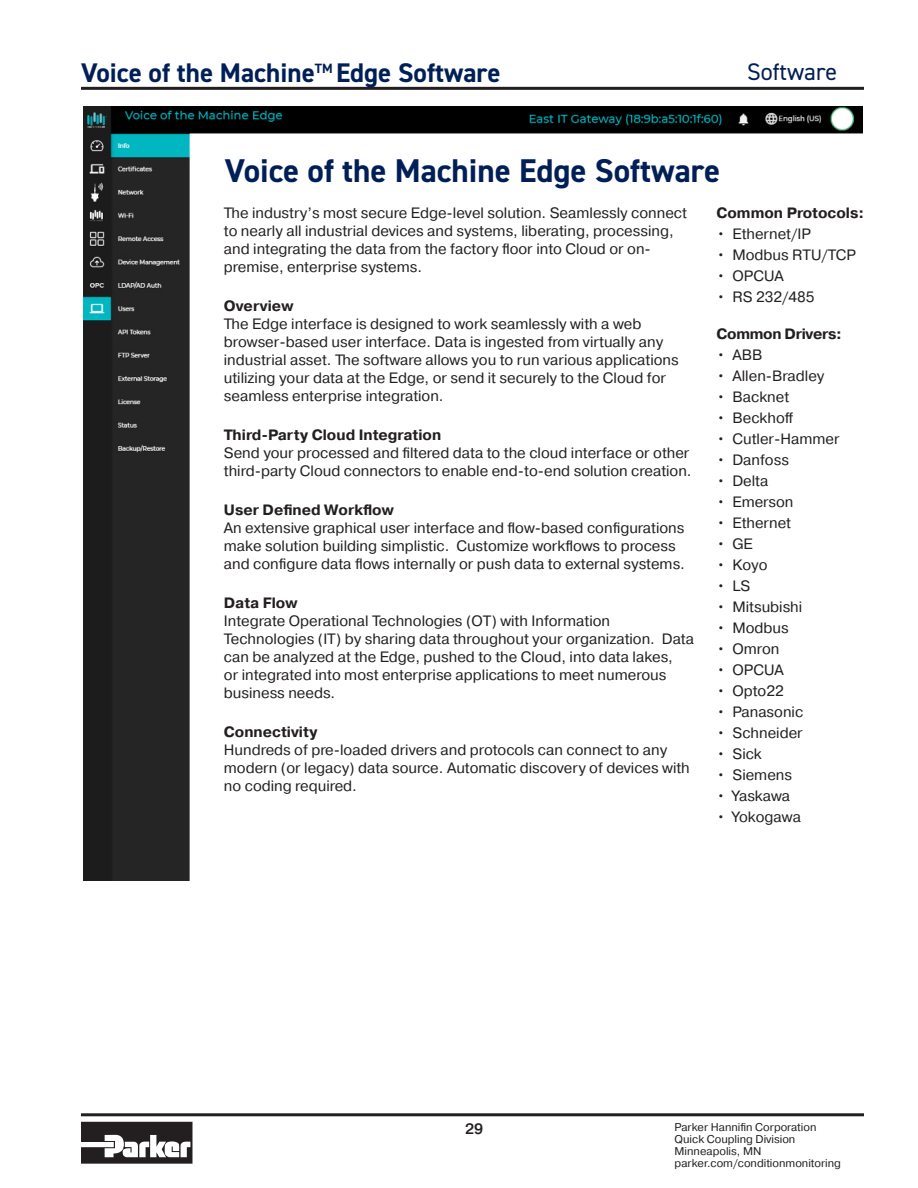
<style>
.page{position:relative;width:918px;height:1188px;background:#fff}
.page>*{position:absolute;margin:0;border:0;box-sizing:border-box;transform-origin:0 0}
.t1{font:700 33px "DIN2014";color:#001f56}
.t2{font:700 27px "DIN2014";color:#001f56}
.t3{font:24px "DIN2014";color:#001f56}
.t4{font:15px/18px "Pragmatica";color:#231f20}
.t5{font:700 15px "Pragmatica";color:#231f20}
.t6{font:700 15px "Pragmatica";letter-spacing:-.02em;color:#231f20}
.t7{font:500 15px "Pragmatica";color:#231f20}
.t8{font:11.25px/12px "Pragmatica";color:#231f20}
</style>
<div class="page">
<svg style="left:81px;top:1122px;width:111px;height:42px"></svg>
<hr style="left:81px;top:87px;width:783px;height:3px;background:#231f20">
<hr style="left:81px;top:1113px;width:783px;height:3px;background:#231f20">
<img style="left:83px;top:106px;width:780px;height:774px">
<div style="left:199px;top:134px;width:670px;height:587px;background:#fff"></div>
<h2 class="t2" style="left:81px;top:54px;width:421px">Voice of the Machine<sup>TM</sup> Edge Software</h2>
<p class="t3" style="left:747px;top:57px;width:92px">Software</p>
<p class="t1" style="left:225px;top:149px;width:497px">Voice of the Machine Edge Software</p>
<p class="t4" style="left:224px;top:204px;width:465px">The industry’s most secure Edge-level solution. Seamlessly connect to nearly all industrial devices and systems, liberating, processing, and integrating the data from the factory floor into Cloud or on&shy;premise, enterprise systems.</p>
<p class="t5" style="left:224px;top:296px;width:71px">Overview</p>
<p class="t4" style="left:224px;top:315px;width:456px">The Edge interface is designed to work seamlessly with a web browser-based user interface. Data is ingested from virtually any industrial asset. The software allows you to run various applications utilizing your data at the Edge, or send it securely to the Cloud for seamless enterprise integration.</p>
<p class="t5" style="left:224px;top:425px;width:219px">Third-Party Cloud Integration</p>
<p class="t4" style="left:224px;top:444px;width:469px">Send your processed and filtered data to the cloud interface or other third-party Cloud connectors to enable end-to-end solution creation.</p>
<p class="t5" style="left:224px;top:500px;width:171px">User Defined Workflow</p>
<p class="t4" style="left:224px;top:519px;width:463px">An extensive graphical user interface and flow-based configurations make solution building simplistic. Customize workflows to process and configure data flows internally or push data to external systems.</p>
<p class="t5" style="left:224px;top:593px;width:75px">Data Flow</p>
<p class="t4" style="left:224px;top:612px;width:472px">Integrate Operational Technologies (OT) with Information Technologies (IT) by sharing data throughout your organization. Data can be analyzed at the Edge, pushed to the Cloud, into data lakes,<br>or integrated into most enterprise applications to meet numerous business needs.</p>
<p class="t5" style="left:224px;top:722px;width:95px">Connectivity</p>
<p class="t4" style="left:224px;top:741px;width:467px">Hundreds of pre-loaded drivers and protocols can connect to any modern (or legacy) data source. Automatic discovery of devices with no coding required.</p>
<p class="t5" style="left:717px;top:203px;width:149px">Common Protocols:</p>
<p class="t4" style="left:717px;top:225px;width:96px">• Ethernet/IP</p>
<p class="t4" style="left:717px;top:246px;width:141px">• Modbus RTU/TCP</p>
<p class="t4" style="left:717px;top:267px;width:69px">• OPCUA</p>
<p class="t4" style="left:717px;top:288px;width:100px">• RS 232/485</p>
<p class="t6" style="left:717px;top:325px;width:127px">Common Drivers:</p>
<p class="t4" style="left:717px;top:347px;width:47px">• ABB</p>
<p class="t4" style="left:717px;top:368px;width:109px">• Allen-Bradley</p>
<p class="t4" style="left:717px;top:389px;width:74px">• Backnet</p>
<p class="t4" style="left:717px;top:410px;width:78px">• Beckhoff</p>
<p class="t4" style="left:717px;top:431px;width:125px">• Cutler-Hammer</p>
<p class="t4" style="left:717px;top:452px;width:74px">• Danfoss</p>
<p class="t4" style="left:717px;top:473px;width:53px">• Delta</p>
<p class="t4" style="left:717px;top:494px;width:78px">• Emerson</p>
<p class="t4" style="left:717px;top:515px;width:76px">• Ethernet</p>
<p class="t4" style="left:717px;top:536px;width:38px">• GE</p>
<p class="t4" style="left:717px;top:557px;width:53px">• Koyo</p>
<p class="t4" style="left:717px;top:578px;width:35px">• LS</p>
<p class="t4" style="left:717px;top:599px;width:87px">• Mitsubishi</p>
<p class="t4" style="left:717px;top:620px;width:74px">• Modbus</p>
<p class="t4" style="left:717px;top:641px;width:64px">• Omron</p>
<p class="t4" style="left:717px;top:662px;width:69px">• OPCUA</p>
<p class="t4" style="left:717px;top:683px;width:69px">• Opto22</p>
<p class="t4" style="left:717px;top:704px;width:88px">• Panasonic</p>
<p class="t4" style="left:717px;top:725px;width:88px">• Schneider</p>
<p class="t4" style="left:717px;top:746px;width:47px">• Sick</p>
<p class="t4" style="left:717px;top:767px;width:77px">• Siemens</p>
<p class="t4" style="left:717px;top:788px;width:75px">• Yaskawa</p>
<p class="t4" style="left:717px;top:809px;width:86px">• Yokogawa</p>
<p class="t7" style="left:465px;top:1119px;width:19px">29</p>
<p class="t8" style="left:675px;top:1122px;width:168px">Parker Hannifin Corporation<br>Quick Coupling Division<br>Minneapolis, MN parker.com/conditionmonitoring</p>
</div>
